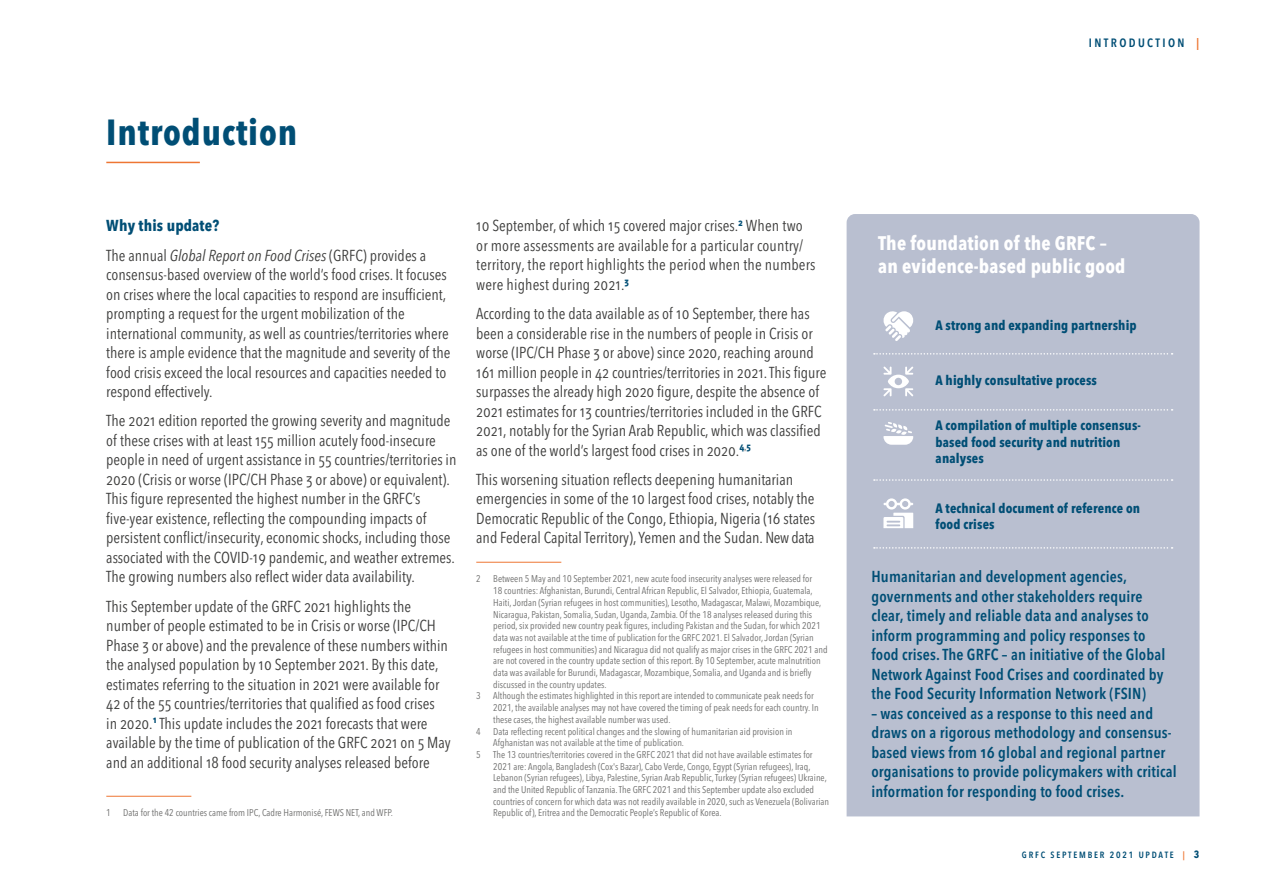
<style>
.page{position:relative;width:1263px;height:893px;background:#fff}
.page>*{position:absolute;margin:0;border:0;box-sizing:border-box;transform-origin:0 0}
.t1{font:700 condensed 36px "Avenir Next LT Pro";letter-spacing:.025em;color:#004e75}
.t2{font:700 condensed 19.5px/23.4px "Avenir Next LT Pro";letter-spacing:.01em;color:#fff}
.t3{font:condensed 15.75px/19.5px "Avenir Next LT Pro";color:#3c3c3b}
.t4{font:600 condensed 15.75px/19.5px "Avenir Next LT Pro";letter-spacing:.01em;color:#004e75}
.t5{font:700 condensed 13.5px/16.2px "Avenir Next LT Pro";letter-spacing:.01em;color:#004e75}
.t6{font:600 condensed 12px "Avenir Next LT Pro";letter-spacing:.2em;color:#004e75}
.t7{font:condensed 9.75px/11.7px "Avenir Next LT Pro";color:#6b6b6a}
.t8{font:600 condensed 9px "Avenir Next LT Pro";letter-spacing:.2em;color:#004e75}
.s1{font-weight:700;color:#004e75}
.s2{font-style:italic}
.s3{color:#ee7633}
.s4{font-weight:700;font-size:10.5px}
</style>
<div class="page">
<hr style="left:106px;top:796px;width:85px;height:1px;background:#ee7633">
<hr style="left:106px;top:162px;width:94px;height:1px;background:#ee7633">
<hr style="left:476px;top:562px;width:85px;height:1px;background:#ee7633">
<div style="left:846px;top:214px;width:353px;height:602px;background:#b9bfd0"></div>
<svg style="left:883px;top:422px;width:30px;height:23px"></svg>
<svg style="left:883px;top:310px;width:31px;height:31px"></svg>
<svg style="left:883px;top:366px;width:30px;height:30px"></svg>
<svg style="left:883px;top:498px;width:30px;height:30px"></svg>
<svg style="left:874px;top:353px;width:298px;height:2px"></svg>
<svg style="left:874px;top:409px;width:298px;height:2px"></svg>
<svg style="left:874px;top:479px;width:298px;height:2px"></svg>
<svg style="left:874px;top:547px;width:298px;height:2px"></svg>
<h1 class="t1" style="left:106px;top:110px;width:192px">Introduction</h1>
<p class="t3" style="left:106px;top:211px;width:321px;line-height:29.2px"><span class="s1">Why this update?<br></span>The annual <span class="s2">Global Report on Food Crises</span> (GRFC) provides a</p>
<p class="t3" style="left:106px;top:265px;width:346px">consensus-based overview of the world’s food crises. It focuses on crises where the local capacities to respond are insufficient, prompting a request for the urgent mobilization of the international community, as well as countries/territories where there is ample evidence that the magnitude and severity of the food crisis exceed the local resources and capacities needed to respond effectively.</p>
<p class="t3" style="left:106px;top:411px;width:352px">The 2021 edition reported the growing severity and magnitude of these crises with at least 155 million acutely food-insecure people in need of urgent assistance in 55 countries/territories in 2020 (Crisis or worse (IPC/CH Phase 3 or above) or equivalent).<br>This figure represented the highest number in the GRFC’s five-year existence, reflecting the compounding impacts of persistent conflict/insecurity, economic shocks, including those associated with the COVID-19 pandemic, and weather extremes.<br>The growing numbers also reflect wider data availability.</p>
<p class="t3" style="left:106px;top:596px;width:346px">This September update of the GRFC 2021 highlights the number of people estimated to be in Crisis or worse (IPC/CH Phase 3 or above) and the prevalence of these numbers within the analysed population by 10 September 2021. By this date, estimates referring to the situation in 2021 were available for 42 of the 55 countries/territories that qualified as food crises<br>in 2020.<sup>1</sup> This update includes the 2021 forecasts that were available by the time of publication of the GRFC 2021 on 5 May and an additional 18 food security analyses released before</p>
<p class="t7" style="left:106px;top:807px;width:6px">1</p>
<p class="t7" style="left:123px;top:807px;width:271px">Data for the 42 countries came from IPC, Cadre Harmonisé, FEWS NET, and WFP.</p>
<p class="t3" style="left:476px;top:216px;width:341px">10 September, of which 15 covered major crises.<sup>2</sup> When two or more assessments are available for a particular country/ territory, the report highlights the period when the numbers were highest during 2021.<sup>3</sup></p>
<p class="t3" style="left:476px;top:304px;width:352px">According to the data available as of 10 September, there has been a considerable rise in the numbers of people in Crisis or worse (IPC/CH Phase 3 or above) since 2020, reaching around 161 million people in 42 countries/territories in 2021. This figure surpasses the already high 2020 figure, despite the absence of 2021 estimates for 13 countries/territories included in the GRFC 2021, notably for the Syrian Arab Republic, which was classified as one of the world’s largest food crises in 2020.<sup>4</sup><sup>,</sup><sup>5</sup></p>
<p class="t3" style="left:476px;top:469px;width:340px">This worsening situation reflects deepening humanitarian emergencies in some of the 10 largest food crises, notably the Democratic Republic of the Congo, Ethiopia, Nigeria (16 states and Federal Capital Territory), Yemen and the Sudan. New data</p>
<p class="t7" style="left:476px;top:573px;width:6px">2</p>
<p class="t7" style="left:493px;top:573px;width:336px">Between 5 May and 10 September 2021, new acute food insecurity analyses were released for<br>18 countries: Afghanistan, Burundi, Central African Republic, El Salvador, Ethiopia, Guatemala, Haiti, Jordan (Syrian refugees in host communities), Lesotho, Madagascar, Malawi, Mozambique, Nicaragua, Pakistan, Somalia, Sudan, Uganda, Zambia. Of the 18 analyses released during this period, six provided new country peak figures, including Pakistan and the Sudan, for which 2021 data was not available at the time of publication for the GRFC 2021. El Salvador, Jordan (Syrian refugees in host communities) and Nicaragua did not qualify as major crises in the GRFC 2021 and are not covered in the country update section of this report. By 10 September, acute malnutrition data was available for Burundi, Madagascar, Mozambique, Somalia, and Uganda and is briefly discussed in the country updates.</p>
<p class="t7" style="left:476px;top:690px;width:6px">3</p>
<p class="t7" style="left:493px;top:690px;width:327px">Although the estimates highlighted in this report are intended to communicate peak needs for<br>2021, the available analyses may not have covered the timing of peak needs for each country. In these cases, the highest available number was used.</p>
<p class="t7" style="left:476px;top:725px;width:6px">4</p>
<p class="t7" style="left:493px;top:725px;width:301px">Data reflecting recent political changes and the slowing of humanitarian aid provision in<br>Afghanistan was not available at the time of publication.</p>
<p class="t7" style="left:476px;top:749px;width:6px">5</p>
<p class="t7" style="left:493px;top:749px;width:337px">The 13 countries/territories covered in the GRFC 2021 that did not have available estimates for 2021 are: Angola, Bangladesh (Cox's Bazar), Cabo Verde, Congo, Egypt (Syrian refugees), Iraq, Lebanon (Syrian refugees), Libya, Palestine, Syrian Arab Republic, Turkey (Syrian refugees) Ukraine, and the United Republic of Tanzania. The GRFC 2021 and this September update also excluded countries of concern for which data was not readily available in 2020, such as Venezuela (Bolivarian Republic of), Eritrea and the Democratic People’s Republic of Korea.</p>
<p class="t6" style="left:1089px;top:36px;width:112px">INTRODUCTION <span class="s3">|</span></p>
<p class="t2" style="left:878px;top:231px;width:249px">The foundation of the GRFC – an evidence-based public good</p>
<p class="t5" style="left:935px;top:317px;width:203px">A strong and expanding partnership</p>
<p class="t5" style="left:935px;top:372px;width:163px">A highly consultative process</p>
<p class="t5" style="left:935px;top:417px;width:207px">A compilation of multiple consensus&shy;based food security and nutrition analyses</p>
<p class="t5" style="left:935px;top:500px;width:206px">A technical document of reference on food crises</p>
<p class="t4" style="left:871px;top:567px;width:295px">Humanitarian and development agencies, governments and other stakeholders require clear, timely and reliable data and analyses to inform programming and policy responses to food crises. The GRFC – an initiative of the Global Network Against Food Crises and coordinated by the Food Security Information Network (FSIN)</p>
<p class="t4" style="left:871px;top:703px;width:307px">– was conceived as a response to this need and draws on a rigorous methodology and consensus&shy;based views from 16 global and regional partner organisations to provide policymakers with critical information for responding to food crises.</p>
<p class="t8" style="left:1022px;top:850px;width:179px">GRFC SEPTEMBER 2021 UPDATE <span class="s3">|</span> <span class="s4">3</span></p>
</div>
